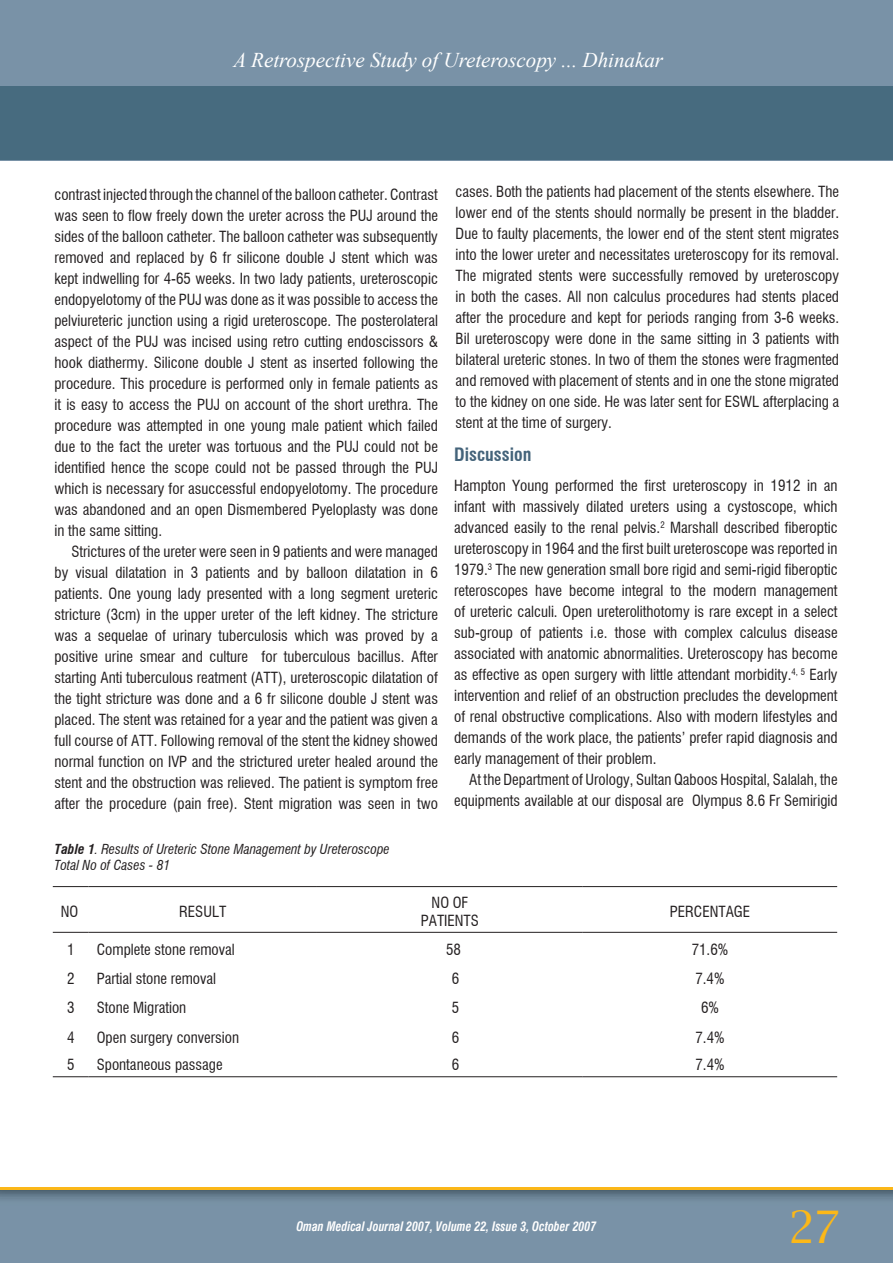
<style>
.page{position:relative;width:893px;height:1263px;background:#7992a7}
.page>*{position:absolute;margin:0;border:0;box-sizing:border-box;transform-origin:0 0}
.t1{font:45px "Lucida Bright";color:#fcb818}
.t2{font:italic 21px "Times New Roman";color:#fff}
.t3{font:700 condensed 18px "Swiss 721 BT";color:#44637a}
.t4{font:condensed 15px/21px "Swiss 721 BT";color:#231f20;text-align:right}
.t5{font:italic condensed 13.5px/16.2px "Swiss 721 BT";color:#231f20}
.t6{font:italic 700 condensed 12.75px "Swiss 721 BT";color:#fff;scale:.93 1}
.t7{font:condensed 8.7px "Swiss 721 BT";color:#231f20}
.s1{font-size:15px}
.s2{font-weight:700}
</style>
<div class="page">
<div style="left:0;top:161px;width:893px;height:1102px;background:#fff"></div>
<div style="left:0;top:86px;width:893px;height:73px;background:#476b7f"></div>
<svg style="left:0;top:1189px;width:893px;height:74px;fill:#7992a7"></svg>
<hr style="left:0;top:1187px;width:893px;height:2px;background:#fbb718">
<hr style="left:53px;top:886px;width:36px;height:1px;background:#231f20">
<hr style="left:89px;top:886px;width:228px;height:1px;background:#231f20">
<hr style="left:317px;top:886px;width:266px;height:1px;background:#231f20">
<hr style="left:583px;top:886px;width:254px;height:1px;background:#231f20">
<hr style="left:53px;top:932px;width:36px;height:1px;background:#231f20">
<hr style="left:89px;top:932px;width:228px;height:1px;background:#231f20">
<hr style="left:317px;top:932px;width:266px;height:1px;background:#231f20">
<hr style="left:583px;top:932px;width:254px;height:1px;background:#231f20">
<hr style="left:53px;top:1076px;width:36px;height:1px;background:#231f20">
<hr style="left:89px;top:1076px;width:228px;height:1px;background:#231f20">
<hr style="left:317px;top:1076px;width:266px;height:1px;background:#231f20">
<hr style="left:583px;top:1076px;width:254px;height:1px;background:#231f20">
<h2 class="t2" style="left:234px;top:46px;width:431px">A Retrospective Study of Ureteroscopy ... Dhinakar</h2>
<p class="t4" style="left:54px;top:184px;width:385px;text-align:justify">contrast injected through thechannelofthe ballooncatheter. Contrast was seen to flow freely down the ureter across the PUJ around the sides of the balloon catheter. The balloon catheter was subsequently removed and replaced by 6 fr silicone double J stent which was kept indwelling for 4-65 weeks In. two lady patients, ureteroscopic endopyelotomy of the PUJ was done as it was possible to access the pelviureteric junction using a rigid ureteroscope. The posterolateral aspect of the PUJ was incised using retro cutting endoscissors &amp; hook diathermy. Silicone double J stent as inserted following the procedure. This procedure is performed only in female patients as<br>isit easy to access the PUJ on account of the short urethra. The procedure was attempted in one young male patient which failed due to the fact the ureter was tortuous and the PUJ could not be identified hence the scope could not be passed through the PUJ which is necessary for asuccessful endopyelotomy. The procedure was abandoned and an open Dismembered Pyeloplasty was done in the same sitting.</p>
<p class="t4" style="left:72px;top:541px;width:368px">Strictures of the ureter were seen in 9 patients and were managed<br>6</p>
<p class="t4" style="left:191px;top:562px;width:9px">3</p>
<p class="t4" style="left:54px;top:562px;width:15px">by</p>
<p class="t4" style="left:54px;top:583px;width:385px">patients. One young lady presented with a long segment ureteric</p>
<p class="t4" style="left:54px;top:604px;width:385px">stricture (3cm) in the upper ureter of the left kidney. The stricture</p>
<p class="t4" style="left:54px;top:625px;width:385px">was a sequelae of urinary tuberculosis which was proved by a</p>
<p class="t4" style="left:262px;top:646px;width:178px">for tuberculous bacillus. After</p>
<p class="t4" style="left:76px;top:562px;width:34px">visual</p>
<p class="t4" style="left:115px;top:562px;width:53px">dilatation</p>
<p class="t4" style="left:174px;top:562px;width:12px">in</p>
<p class="t4" style="left:206px;top:562px;width:46px">patients</p>
<p class="t4" style="left:257px;top:562px;width:22px">and</p>
<p class="t4" style="left:285px;top:562px;width:15px">by</p>
<p class="t4" style="left:306px;top:562px;width:43px">balloon</p>
<p class="t4" style="left:355px;top:562px;width:53px">dilatation</p>
<p class="t4" style="left:413px;top:562px;width:12px">in</p>
<p class="t4" style="left:54px;top:646px;width:385px;text-align:left">positive urine smear and culture<br>starting Anti tuberculous reatment (ATT ,) ureteroscopic dilatation of the tight stricture was done and fr6a silicone double J stent was placed. The stent was retained for a year and the patient was given a full course of ATT. Following removal of the stent the kidney showed normal function on IVP and the strictured ureter healed around the stent and the obstruction was relieved. The patient is symptom free after the procedure (pain free .) Stent migration was seen in two</p>
<p class="t4" style="left:456px;top:181px;width:385px;text-align:justify">cases. Both the patients had placement of the stents elsewhere. The lower end of the stents should normally be present in the bladder.<br>Due to faulty placements, the lower end of the stent stent migrates into the lower ureter and necessitates ureteroscopy for its removal.<br>The migrated stents were successfully removed by ureteroscopy in both the cases. All non calculus procedures had stents placed after the procedure and kept for periods ranging from 3-6 weeks.<br>Bil ureteroscopy were done in the same sitting in 3 patients with bilateral ureteric stones In. two of them the stones were fragmented and removed with placement of stents and in one the stone migrated to the kidney on one side. He was later sent for ESWL afterplacing a stent at the time of surgery.</p>
<p class="t3" style="left:454px;top:444px;width:79px">Discussion</p>
<p class="t4" style="left:454px;top:475px;width:385px">Hampton Young performed the first ureteroscopy in 1912 in an which</p>
<p class="t4" style="left:454px;top:496px;width:385px;text-align:left">infant<br>advanced easily to the renal pelvis.<sup>2</sup> Marshall described fiberoptic ureteroscopy in 1964 and the first built ureteroscope was reported in 1979.<sup>3</sup> The new generation small bore rigid and semi rigid fiberoptic</p>
<p class="t4" style="left:492px;top:496px;width:25px">with</p>
<p class="t4" style="left:523px;top:496px;width:58px">massively</p>
<p class="t4" style="left:586px;top:496px;width:39px">dilated</p>
<p class="t4" style="left:676px;top:496px;width:32px">using</p>
<p class="t4" style="left:630px;top:496px;width:41px">ureters</p>
<p class="t4" style="left:727px;top:496px;width:71px">cystoscope,</p>
<p class="t4" style="left:714px;top:496px;width:8px">a</p>
<p class="t4" style="left:752px;top:559px;width:6px">-</p>
<p class="t4" style="left:535px;top:580px;width:28px">have</p>
<p class="t4" style="left:569px;top:580px;width:47px">become</p>
<p class="t4" style="left:622px;top:580px;width:43px">integral</p>
<p class="t4" style="left:689px;top:580px;width:19px">the</p>
<p class="t4" style="left:713px;top:580px;width:45px">modern</p>
<p class="t4" style="left:454px;top:580px;width:76px">reteroscopes</p>
<p class="t4" style="left:454px;top:601px;width:385px">of ureteric calculi. Open ureterolithotomy is rare except in a select</p>
<p class="t4" style="left:794px;top:622px;width:45px">disease</p>
<p class="t4" style="left:670px;top:580px;width:12px">to</p>
<p class="t4" style="left:764px;top:580px;width:75px">management</p>
<p class="t4" style="left:520px;top:622px;width:13px">of</p>
<p class="t4" style="left:454px;top:622px;width:60px">sub-group</p>
<p class="t4" style="left:454px;top:643px;width:385px">associated with anatomic abnormalities. Ureteroscopy has become</p>
<p class="t4" style="left:810px;top:664px;width:30px">Early</p>
<p class="t4" style="left:539px;top:622px;width:46px">patients</p>
<p class="t4" style="left:590px;top:622px;width:19px">.e. i</p>
<p class="t4" style="left:615px;top:622px;width:33px">those</p>
<p class="t4" style="left:653px;top:622px;width:25px">with</p>
<p class="t4" style="left:684px;top:622px;width:50px">complex</p>
<p class="t4" style="left:740px;top:622px;width:49px">calculus</p>
<p class="t7" style="left:788px;top:667px;width:19px"><span class="s1">.</span>4, 5</p>
<p class="t4" style="left:454px;top:664px;width:385px;text-align:left">as effective as open surgery with little attendant morbidity intervention and relief of an obstruction precludes the development of renal obstructive complications. Also with modern lifestyles and demands of the work place, the patients’ prefer rapid diagnosis and early management of their problem.</p>
<p class="t4" style="left:469px;top:769px;width:370px">At the Department of Urology, Sultan Qaboos Hospital, Salalah, the<br>Olympus 8.6 Fr Semirigid</p>
<p class="t4" style="left:454px;top:790px;width:231px">equipments available at our disposal are</p>
<p class="t5" style="left:55px;top:840px;width:336px"><span class="s2">Table 1</span>. Results of Ureteric Stone Management by Ureteroscope<br>Total No of Cases - 81</p>
<p class="t4" style="left:432px;top:892px;width:38px">NO OF</p>
<p class="t4" style="left:61px;top:901px;width:19px">NO</p>
<p class="t4" style="left:670px;top:901px;width:82px">PERCENTAGE</p>
<p class="t4" style="left:421px;top:910px;width:60px">PATIENTS</p>
<p class="t4" style="left:692px;top:939px;width:38px">71.6%</p>
<p class="t4" style="left:179px;top:901px;width:49px">RESULT</p>
<p class="t4" style="left:97px;top:939px;width:140px">Complete stone removal</p>
<p class="t4" style="left:67px;top:939px;width:9px">1</p>
<p class="t4" style="left:446px;top:939px;width:16px">58</p>
<p class="t4" style="left:67px;top:968px;width:9px">2</p>
<p class="t4" style="left:97px;top:968px;width:121px">Partial stone removal</p>
<p class="t4" style="left:452px;top:968px;width:9px">6</p>
<p class="t4" style="left:695px;top:968px;width:31px">7.4%</p>
<p class="t4" style="left:67px;top:997px;width:9px">3</p>
<p class="t4" style="left:97px;top:997px;width:91px">Stone Migration</p>
<p class="t4" style="left:452px;top:997px;width:9px">5</p>
<p class="t4" style="left:701px;top:997px;width:19px">6%</p>
<p class="t4" style="left:67px;top:1027px;width:9px">4</p>
<p class="t4" style="left:97px;top:1027px;width:144px">Open surgery conversion</p>
<p class="t4" style="left:452px;top:1027px;width:9px">6</p>
<p class="t4" style="left:695px;top:1027px;width:31px">7.4%</p>
<p class="t4" style="left:67px;top:1054px;width:9px">5</p>
<p class="t4" style="left:97px;top:1054px;width:127px">Spontaneous passage</p>
<p class="t4" style="left:452px;top:1054px;width:9px">6</p>
<p class="t4" style="left:695px;top:1054px;width:31px">7.4%</p>
<p class="t6" style="left:296px;top:1219px;width:324px">Oman Medical Journal 2007, Volume 22, Issue 3, October 2007</p>
<h1 class="t1" style="left:788px;top:1201px;width:53px">27</h1>
</div>
